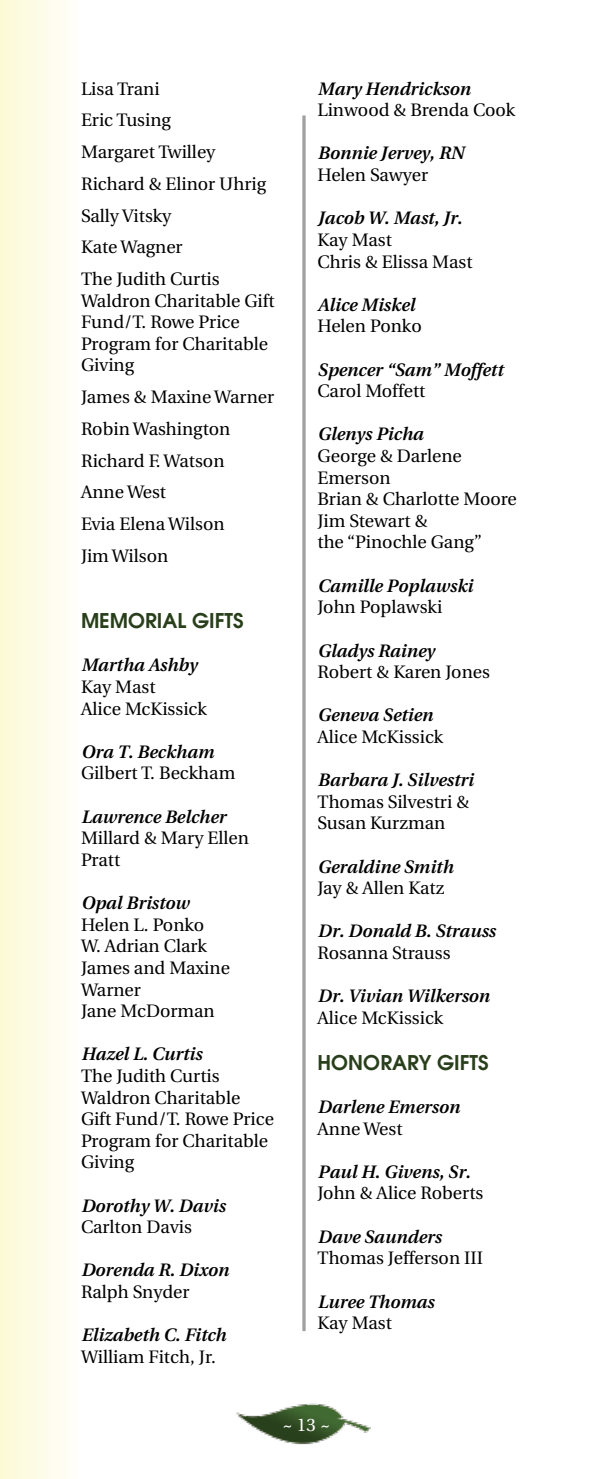
<style>
.page{position:relative;width:608px;height:1479px;background:#fff}
.page>*{position:absolute;margin:0;border:0;box-sizing:border-box;transform-origin:0 0}
.t1{font:600 20.25px "Avant Garde";color:#293f1c}
.t2{font:18px/21.6px "Utopia";color:#000}
.t3{font:italic 600 18px "Utopia";color:#000}
.t4{font:18px "Utopia";color:#fff}
</style>
<div class="page">
<div style="left:0;top:0;width:81px;height:1478px;background:linear-gradient(to right,#fcf9d5,#fffffb)"></div>
<img style="left:236px;top:1403px;width:135px;height:42px">
<hr style="left:304px;top:115px;width:1px;height:1215px;background:#636466">
<hr style="left:302px;top:115px;width:1px;height:1215px;background:#636466">
<p class="t2" style="left:81px;top:73px;width:186px;line-height:31.7px">Lisa Trani<br>Eric Tusing<br>Margaret Twilley<br>Richard &amp; Elinor Uhrig<br>Sally Vitsky<br>Kate Wagner<br>The Judith Curtis</p>
<p class="t2" style="left:81px;top:290px;width:195px">Waldron Charitable Gift<br>Fund/T. Rowe Price<br>Program for Charitable<br>Giving</p>
<p class="t2" style="left:81px;top:381px;width:194px;line-height:31.7px">James &amp; Maxine Warner<br>Robin Washington<br>Richard F. Watson<br>Anne West<br>Evia Elena Wilson<br>Jim Wilson</p>
<p class="t1" style="left:81px;top:607px;width:32px">MEMORIA</p>
<p class="t1" style="left:177px;top:607px;width:41px">L GIFTS</p>
<p class="t3" style="left:81px;top:655px;width:117px">Martha Ashby</p>
<p class="t2" style="left:81px;top:676px;width:127px">Kay Mast<br>Alice McKissick</p>
<p class="t3" style="left:81px;top:741px;width:134px">Ora T. Beckham</p>
<p class="t2" style="left:81px;top:762px;width:156px">Gilbert T. Beckham</p>
<p class="t3" style="left:81px;top:806px;width:146px">Lawrence Belcher</p>
<p class="t2" style="left:81px;top:827px;width:169px">Millard &amp; Mary Ellen<br>Pratt</p>
<p class="t3" style="left:81px;top:892px;width:110px">Opal Bristow</p>
<p class="t2" style="left:81px;top:914px;width:150px">Helen L. Ponko<br>W. Adrian Clark<br>James and Maxine<br>Warner<br>Jane McDorman</p>
<p class="t3" style="left:81px;top:1044px;width:122px">Hazel L. Curtis</p>
<p class="t2" style="left:81px;top:1065px;width:194px">The Judith Curtis<br>Waldron Charitable<br>Gift Fund/T. Rowe Price<br>Program for Charitable<br>Giving</p>
<p class="t3" style="left:81px;top:1195px;width:146px">Dorothy W. Davis</p>
<p class="t2" style="left:81px;top:1216px;width:112px">Carlton Davis</p>
<p class="t3" style="left:81px;top:1260px;width:149px">Dorenda R. Dixon</p>
<p class="t2" style="left:81px;top:1281px;width:110px">Ralph Snyder</p>
<p class="t3" style="left:81px;top:1324px;width:146px">Elizabeth C. Fitch</p>
<p class="t2" style="left:81px;top:1346px;width:136px">William Fitch, Jr.</p>
<p class="t3" style="left:317px;top:78px;width:154px">Mary Hendrickson</p>
<p class="t2" style="left:317px;top:100px;width:199px">Linwood &amp; Brenda Cook</p>
<p class="t3" style="left:317px;top:143px;width:148px">Bonnie Jervey, RN</p>
<p class="t2" style="left:317px;top:164px;width:112px">Helen Sawyer</p>
<p class="t3" style="left:317px;top:208px;width:146px">Jacob W. Mast, Jr.</p>
<p class="t2" style="left:317px;top:229px;width:156px">Kay Mast<br>Chris &amp; Elissa Mast</p>
<p class="t3" style="left:317px;top:294px;width:99px">Alice Miskel</p>
<p class="t2" style="left:317px;top:316px;width:106px">Helen Ponko</p>
<p class="t3" style="left:317px;top:359px;width:187px">Spencer “Sam” Moffett</p>
<p class="t2" style="left:317px;top:380px;width:109px">Carol Moffett</p>
<p class="t3" style="left:317px;top:424px;width:107px">Glenys Picha</p>
<p class="t2" style="left:317px;top:445px;width:201px">George &amp; Darlene<br>Emerson<br>Brian &amp; Charlotte Moore<br>Jim Stewart &amp;<br>the “Pinochle Gang”</p>
<p class="t3" style="left:317px;top:575px;width:157px">Camille Poplawski</p>
<p class="t2" style="left:317px;top:596px;width:126px">John Poplawski</p>
<p class="t3" style="left:317px;top:640px;width:119px">Gladys Rainey</p>
<p class="t2" style="left:317px;top:661px;width:174px">Robert &amp; Karen Jones</p>
<p class="t3" style="left:317px;top:705px;width:117px">Geneva Setien</p>
<p class="t2" style="left:317px;top:726px;width:127px">Alice McKissick</p>
<p class="t3" style="left:317px;top:769px;width:157px">Barbara J. Silvestri</p>
<p class="t2" style="left:317px;top:791px;width:153px">Thomas Silvestri &amp;<br>Susan Kurzman</p>
<p class="t3" style="left:317px;top:856px;width:137px">Geraldine Smith</p>
<p class="t2" style="left:317px;top:877px;width:128px">Jay &amp; Allen Katz</p>
<p class="t3" style="left:317px;top:921px;width:179px">Dr. Donald B. Strauss</p>
<p class="t2" style="left:317px;top:942px;width:134px">Rosanna Strauss</p>
<p class="t3" style="left:317px;top:985px;width:173px">Dr. Vivian Wilkerson</p>
<p class="t2" style="left:317px;top:1007px;width:127px">Alice McKissick</p>
<p class="t1" style="left:317px;top:1049px;width:16px">HONORAR</p>
<p class="t1" style="left:418px;top:1049px;width:45px">Y GIFTS</p>
<p class="t3" style="left:317px;top:1096px;width:144px">Darlene Emerson</p>
<p class="t2" style="left:317px;top:1117px;width:86px">Anne West</p>
<p class="t3" style="left:317px;top:1161px;width:154px">Paul H. Givens, Sr.</p>
<p class="t2" style="left:317px;top:1182px;width:167px">John &amp; Alice Roberts</p>
<p class="t3" style="left:317px;top:1226px;width:125px">Dave Saunders</p>
<p class="t2" style="left:317px;top:1247px;width:167px">Thomas Jefferson III</p>
<p class="t3" style="left:317px;top:1291px;width:118px">Luree Thomas</p>
<p class="t2" style="left:317px;top:1312px;width:76px">Kay Mast</p>
<p class="t4" style="left:282px;top:1414px;width:49px">~ 13 ~</p>
</div>
